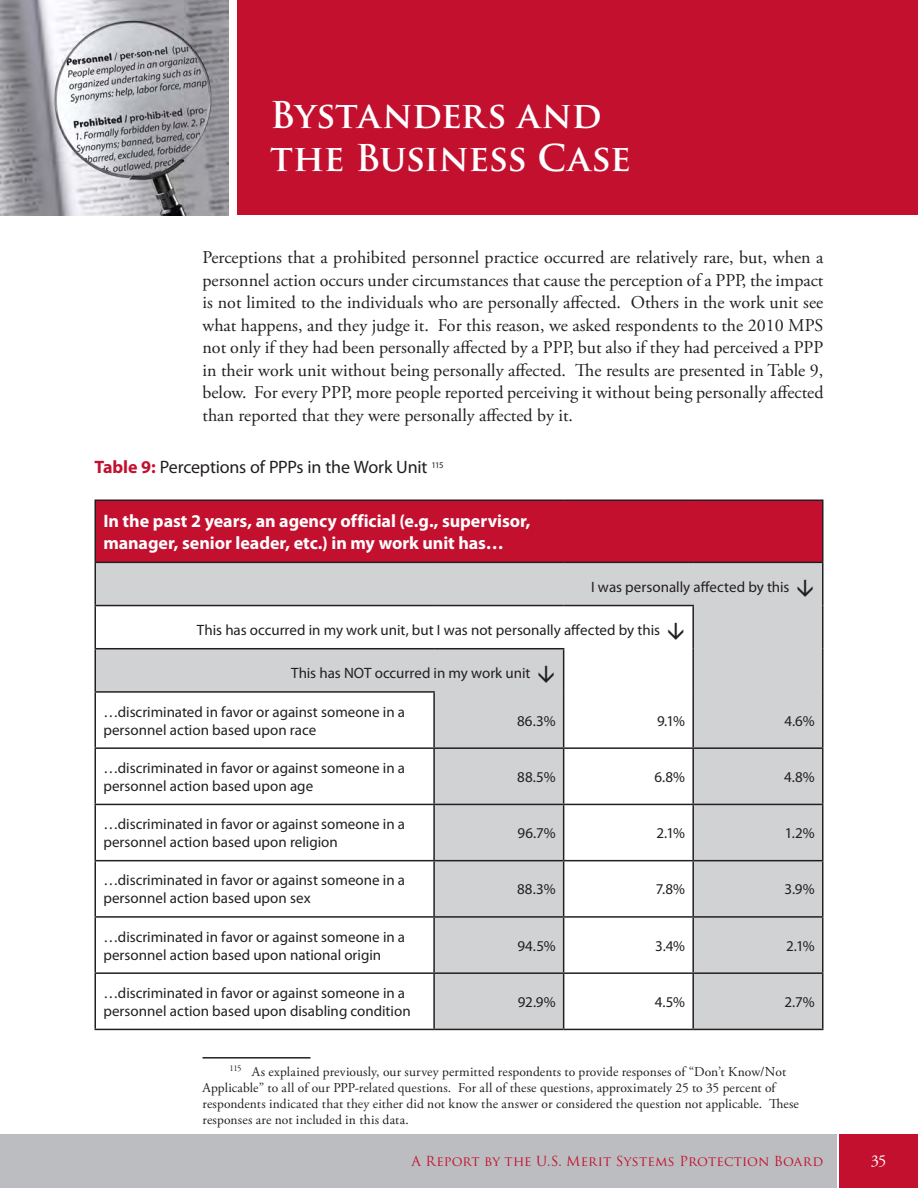
<style>
.page{position:relative;width:918px;height:1188px;background:#fff}
.page>*{position:absolute;margin:0;border:0;box-sizing:border-box;transform-origin:0 0}
.Section_Headline{font:700 36px/43.2px "Trajan Pro";letter-spacing:-.01em;color:#fff}
.Body_Text{font:18px/22.5px "Adobe Garamond Pro";color:#231f20;text-align:justify}
.Cell_H1{font:700 18px/21.6px "Myriad Pro";letter-spacing:-.005em;color:#fff}
.Figure_and_Table_Hea{font:18px "Myriad Pro";letter-spacing:-.01em;color:#231f20}
.t1{font:16.5px "Adobe Garamond Pro";color:#fff}
.Cell_Body{font:15px/18px "Myriad Pro";color:#231f20}
.Footnote_Text{font:13.5px/16.2px "Adobe Garamond Pro";letter-spacing:.005em;color:#231f20}
.t2{font:13.5px "Trajan Pro";letter-spacing:.005em;color:#c3102f}
.s1{font-weight:700;color:#c3102f}
</style>
<div class="page">
<div style="left:0;top:1134px;width:837px;height:54px;background:#bcbdc0"></div>
<div style="left:840px;top:1134px;width:78px;height:54px;background:#c3102f"></div>
<div style="left:238px;top:0;width:680px;height:215px;background:#c3102f"></div>
<img style="left:0;top:0;width:229px;height:215px">
<div style="left:95px;top:500px;width:728px;height:62px;background:#c3102f"></div>
<svg style="left:96px;top:563px;width:726px;height:466px"></svg>
<hr style="left:94px;top:563px;width:2px;height:42px;background:#231f20">
<hr style="left:822px;top:563px;width:2px;height:43px;background:#231f20">
<hr style="left:94px;top:605px;width:340px;height:1px;background:#231f20">
<hr style="left:94px;top:606px;width:2px;height:42px;background:#231f20">
<hr style="left:434px;top:605px;width:130px;height:1px;background:#231f20">
<hr style="left:564px;top:605px;width:130px;height:1px;background:#231f20">
<hr style="left:692px;top:606px;width:2px;height:43px;background:#231f20">
<hr style="left:822px;top:606px;width:2px;height:43px;background:#231f20">
<hr style="left:94px;top:648px;width:340px;height:1px;background:#231f20">
<hr style="left:94px;top:649px;width:2px;height:42px;background:#231f20">
<hr style="left:434px;top:648px;width:130px;height:1px;background:#231f20">
<hr style="left:563px;top:649px;width:1px;height:43px;background:#231f20">
<hr style="left:692px;top:649px;width:2px;height:43px;background:#231f20">
<hr style="left:822px;top:649px;width:2px;height:43px;background:#231f20">
<hr style="left:94px;top:691px;width:341px;height:2px;background:#231f20">
<hr style="left:94px;top:693px;width:2px;height:54px;background:#231f20">
<hr style="left:433px;top:693px;width:2px;height:54px;background:#231f20">
<hr style="left:563px;top:692px;width:1px;height:55px;background:#231f20">
<hr style="left:692px;top:692px;width:2px;height:55px;background:#231f20">
<hr style="left:822px;top:692px;width:2px;height:55px;background:#231f20">
<hr style="left:94px;top:747px;width:340px;height:2px;background:#231f20">
<hr style="left:94px;top:749px;width:2px;height:55px;background:#231f20">
<hr style="left:434px;top:747px;width:130px;height:2px;background:#231f20">
<hr style="left:433px;top:749px;width:2px;height:55px;background:#231f20">
<hr style="left:564px;top:747px;width:129px;height:2px;background:#231f20">
<hr style="left:563px;top:749px;width:1px;height:55px;background:#231f20">
<hr style="left:693px;top:747px;width:131px;height:2px;background:#231f20">
<hr style="left:692px;top:749px;width:2px;height:55px;background:#231f20">
<hr style="left:822px;top:749px;width:2px;height:55px;background:#231f20">
<hr style="left:94px;top:804px;width:340px;height:1px;background:#231f20">
<hr style="left:94px;top:805px;width:2px;height:55px;background:#231f20">
<hr style="left:434px;top:804px;width:130px;height:1px;background:#231f20">
<hr style="left:433px;top:805px;width:2px;height:55px;background:#231f20">
<hr style="left:564px;top:804px;width:129px;height:1px;background:#231f20">
<hr style="left:563px;top:805px;width:1px;height:55px;background:#231f20">
<hr style="left:693px;top:804px;width:131px;height:1px;background:#231f20">
<hr style="left:692px;top:805px;width:2px;height:55px;background:#231f20">
<hr style="left:822px;top:805px;width:2px;height:55px;background:#231f20">
<hr style="left:94px;top:860px;width:340px;height:1px;background:#231f20">
<hr style="left:94px;top:861px;width:2px;height:55px;background:#231f20">
<hr style="left:434px;top:860px;width:130px;height:1px;background:#231f20">
<hr style="left:433px;top:861px;width:2px;height:55px;background:#231f20">
<hr style="left:564px;top:860px;width:129px;height:1px;background:#231f20">
<hr style="left:563px;top:861px;width:1px;height:55px;background:#231f20">
<hr style="left:693px;top:860px;width:131px;height:1px;background:#231f20">
<hr style="left:692px;top:861px;width:2px;height:55px;background:#231f20">
<hr style="left:822px;top:861px;width:2px;height:55px;background:#231f20">
<hr style="left:94px;top:916px;width:340px;height:2px;background:#231f20">
<hr style="left:94px;top:918px;width:2px;height:54px;background:#231f20">
<hr style="left:434px;top:916px;width:130px;height:2px;background:#231f20">
<hr style="left:433px;top:918px;width:2px;height:54px;background:#231f20">
<hr style="left:564px;top:916px;width:129px;height:2px;background:#231f20">
<hr style="left:563px;top:918px;width:1px;height:54px;background:#231f20">
<hr style="left:693px;top:916px;width:131px;height:2px;background:#231f20">
<hr style="left:692px;top:918px;width:2px;height:54px;background:#231f20">
<hr style="left:822px;top:918px;width:2px;height:54px;background:#231f20">
<hr style="left:94px;top:972px;width:340px;height:2px;background:#231f20">
<hr style="left:94px;top:974px;width:2px;height:55px;background:#231f20">
<hr style="left:434px;top:972px;width:130px;height:2px;background:#231f20">
<hr style="left:433px;top:974px;width:2px;height:55px;background:#231f20">
<hr style="left:564px;top:972px;width:129px;height:2px;background:#231f20">
<hr style="left:563px;top:974px;width:1px;height:55px;background:#231f20">
<hr style="left:693px;top:972px;width:131px;height:2px;background:#231f20">
<hr style="left:692px;top:974px;width:2px;height:55px;background:#231f20">
<hr style="left:822px;top:974px;width:2px;height:55px;background:#231f20">
<hr style="left:94px;top:1029px;width:340px;height:1px;background:#231f20">
<hr style="left:434px;top:1029px;width:130px;height:1px;background:#231f20">
<hr style="left:564px;top:1029px;width:129px;height:1px;background:#231f20">
<hr style="left:693px;top:1029px;width:131px;height:1px;background:#231f20">
<hr style="left:94px;top:500px;width:340px;height:1px;background:#231f20">
<hr style="left:94px;top:501px;width:2px;height:61px;background:#231f20">
<hr style="left:434px;top:500px;width:130px;height:1px;background:#231f20">
<hr style="left:564px;top:500px;width:129px;height:1px;background:#231f20">
<hr style="left:693px;top:500px;width:131px;height:1px;background:#231f20">
<hr style="left:822px;top:501px;width:2px;height:61px;background:#231f20">
<hr style="left:94px;top:562px;width:340px;height:1px;background:#231f20">
<hr style="left:434px;top:562px;width:130px;height:1px;background:#231f20">
<hr style="left:564px;top:562px;width:129px;height:1px;background:#231f20">
<hr style="left:693px;top:562px;width:131px;height:1px;background:#231f20">
<hr style="left:202px;top:1057px;width:108px;height:2px;background:#231f20">
<svg style="left:798px;top:579px;width:15px;height:18px"></svg>
<svg style="left:668px;top:622px;width:15px;height:18px"></svg>
<svg style="left:539px;top:666px;width:15px;height:17px"></svg>
<p class="Section_Headline" style="left:270px;top:93px;width:362px">Bystanders and the Business Case</p>
<p class="Body_Text" style="left:202px;top:247px;width:623px">Perceptions that a prohibited personnel practice occurred are relatively rare, but, when a personnel action occurs under circumstances that cause the perception of a PPP, the impact is not limited to the individuals who are personally affected. Others in the work unit see what happens, and they judge it. For this reason, we asked respondents to the 2010 MPS not only if they had been personally affected by a PPP, but also if they had perceived a PPP in their work unit without being personally affected. The results are presented in Table 9, below. For every PPP, more people reported perceiving it without being personally affected than reported that they were personally affected by it.</p>
<p class="Figure_and_Table_Hea" style="left:94px;top:456px;width:351px"><span class="s1">Table 9:</span> Perceptions of PPPs in the Work Unit <sup>115</sup></p>
<p class="Cell_H1" style="left:103px;top:510px;width:429px">In the past 2 years, an agency official (e.g., supervisor, manager, senior leader, etc.) in my work unit has…</p>
<p class="Cell_Body" style="left:591px;top:578px;width:200px">I was personally affected by this</p>
<p class="Cell_Body" style="left:197px;top:621px;width:465px">This has occurred in my work unit, but I was not personally affected by this</p>
<p class="Cell_Body" style="left:291px;top:664px;width:241px">This has NOT occurred in my work unit</p>
<p class="Cell_Body" style="left:103px;top:702px;width:303px">…discriminated in favor or against someone in a personnel action based upon race</p>
<p class="Cell_Body" style="left:517px;top:711px;width:40px">86.3%</p>
<p class="Cell_Body" style="left:657px;top:711px;width:30px">9.1%</p>
<p class="Cell_Body" style="left:784px;top:711px;width:32px">4.6%</p>
<p class="Cell_Body" style="left:103px;top:759px;width:303px">…discriminated in favor or against someone in a personnel action based upon age</p>
<p class="Cell_Body" style="left:517px;top:768px;width:40px">88.5%</p>
<p class="Cell_Body" style="left:654px;top:768px;width:32px">6.8%</p>
<p class="Cell_Body" style="left:784px;top:768px;width:32px">4.8%</p>
<p class="Cell_Body" style="left:103px;top:815px;width:303px">…discriminated in favor or against someone in a personnel action based upon religion</p>
<p class="Cell_Body" style="left:518px;top:824px;width:40px">96.7%</p>
<p class="Cell_Body" style="left:657px;top:824px;width:30px">2.1%</p>
<p class="Cell_Body" style="left:785px;top:824px;width:31px">1.2%</p>
<p class="Cell_Body" style="left:103px;top:871px;width:303px">…discriminated in favor or against someone in a personnel action based upon sex</p>
<p class="Cell_Body" style="left:517px;top:880px;width:40px">88.3%</p>
<p class="Cell_Body" style="left:656px;top:880px;width:31px">7.8%</p>
<p class="Cell_Body" style="left:785px;top:880px;width:32px">3.9%</p>
<p class="Cell_Body" style="left:103px;top:927px;width:303px">…discriminated in favor or against someone in a personnel action based upon national origin</p>
<p class="Cell_Body" style="left:517px;top:936px;width:40px">94.5%</p>
<p class="Cell_Body" style="left:655px;top:936px;width:32px">3.4%</p>
<p class="Cell_Body" style="left:786px;top:936px;width:30px">2.1%</p>
<p class="Cell_Body" style="left:103px;top:984px;width:309px">…discriminated in favor or against someone in a personnel action based upon disabling condition</p>
<p class="Cell_Body" style="left:518px;top:993px;width:39px">92.9%</p>
<p class="Cell_Body" style="left:655px;top:993px;width:32px">4.5%</p>
<p class="Cell_Body" style="left:784px;top:993px;width:32px">2.7%</p>
<p class="Footnote_Text" style="left:202px;top:1064px;width:598px;text-indent:27px"><sup>115</sup> As explained previously, our survey permitted respondents to provide responses of “Don’t Know/Not Applicable” to all of our PPP-related questions. For all of these questions, approximately 25 to 35 percent of respondents indicated that they either did not know the answer or considered the question not applicable. These responses are not included in this data.</p>
<p class="t2" style="left:412px;top:1152px;width:413px">A Report by the U.S. Merit Systems Protection Board</p>
<p class="t1" style="left:871px;top:1150px;width:17px">35</p>
</div>
